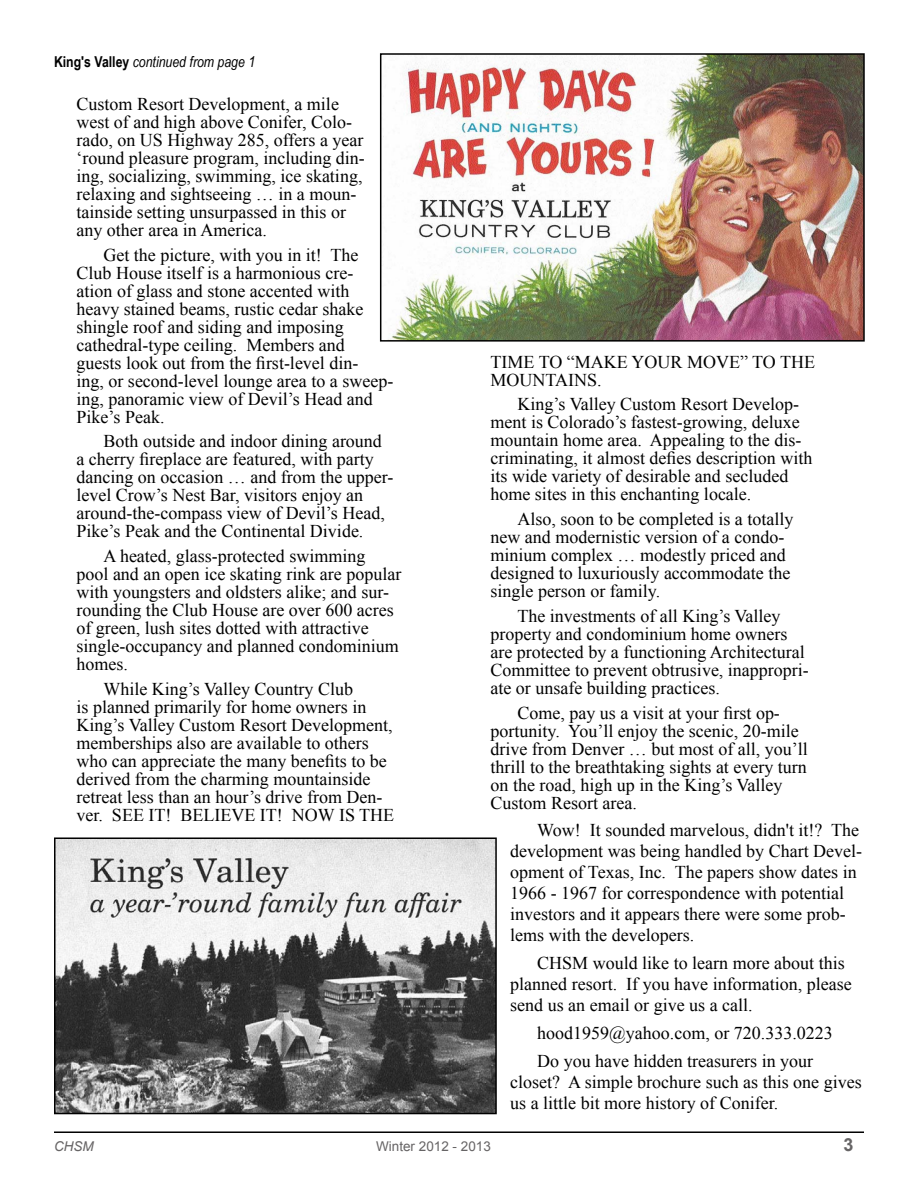
<style>
.page{position:relative;width:918px;height:1188px;background:#fff}
.page>*{position:absolute;margin:0;border:0;box-sizing:border-box;transform-origin:0 0}
.t1{font:18px/18px "Times New Roman";color:#000}
.t2{font:700 18px "Arial";color:#666465}
.t3{font:italic 15px "Arial Narrow";color:#000}
.t4{font:13.5px "Arial";color:#666465}
.t5{font:italic 13.5px "Arial";color:#666465}
.s1{font-weight:700;font-style:normal}
</style>
<div class="page">
<hr style="left:54px;top:1131px;width:810px;height:2px;background:#000">
<img style="left:383px;top:56px;width:479px;height:283px">
<div style="left:380px;top:53px;width:485px;height:289px;border:2px solid #000"></div>
<img style="left:57px;top:840px;width:437px;height:271px">
<div style="left:54px;top:837px;width:443px;height:277px;border:2px solid #000"></div>
<p class="t3" style="left:54px;top:52px;width:203px"><span class="s1">King's Valley</span> continued from page 1</p>
<p class="t1" style="left:76px;top:95px;width:290px">Custom Resort Development, a mile west of and high above Conifer, Colo&shy;rado, on US Highway 285, offers a year ‘round pleasure program, including din&shy;ing, socializing, swimming, ice skating, relaxing and sightseeing … in a moun&shy;tainside setting unsurpassed in this or any other area in America.</p>
<p class="t1" style="left:76px;top:245px;width:318px;text-indent:27px">Get the picture, with you in it! The Club House itself is a harmonious cre&shy;ation of glass and stone accented with heavy stained beams, rustic cedar shake shingle roof and siding and imposing cathedral-type ceiling. Members and guests look out from the first-level din-<br>ing, or second-level lounge area to a sweep&shy;ing, panoramic view of Devil’s Head and Pike’s Peak.</p>
<p class="t1" style="left:76px;top:432px;width:319px;text-indent:27px">Both outside and indoor dining around a cherry fireplace are featured, with party dancing on occasion … and from the upper&shy;level Crow’s Nest Bar, visitors enjoy an around-the-compass view of Devil’s Head, Pike’s Peak and the Continental Divide.</p>
<p class="t1" style="left:76px;top:547px;width:326px;text-indent:27px">A heated, glass-protected swimming pool and an open ice skating rink are popular with youngsters and oldsters alike; and sur&shy;rounding the Club House are over 600 acres of green, lush sites dotted with attractive single-occupancy and planned condominium homes.</p>
<p class="t1" style="left:76px;top:680px;width:319px;text-indent:27px">While King’s Valley Country Club<br>is planned primarily for home owners in King’s Valley Custom Resort Development, memberships also are available to others who can appreciate the many benefits to be derived from the charming mountainside retreat less than an hour’s drive from Den&shy;ver. SEE IT! BELIEVE IT! NOW IS THE</p>
<p class="t1" style="left:490px;top:352px;width:326px">TIME TO “MAKE YOUR MOVE” TO THE<br>MOUNTAINS.</p>
<p class="t1" style="left:490px;top:395px;width:324px;text-indent:27px">King’s Valley Custom Resort Develop&shy;ment is Colorado’s fastest-growing, deluxe mountain home area. Appealing to the dis&shy;criminating, it almost defies description with its wide variety of desirable and secluded home sites in this enchanting locale.</p>
<p class="t1" style="left:491px;top:510px;width:304px;text-indent:27px">Also, soon to be completed is a totally new and modernistic version of a condo&shy;minium complex … modestly priced and designed to luxuriously accommodate the single person or family.</p>
<p class="t1" style="left:491px;top:607px;width:320px;text-indent:27px">The investments of all King’s Valley property and condominium home owners are protected by a functioning Architectural Committee to prevent obtrusive, inappropri&shy;ate or unsafe building practices.</p>
<p class="t1" style="left:490px;top:703px;width:319px;text-indent:27px">Come, pay us a visit at your first op&shy;portunity. You’ll enjoy the scenic, 20-mile drive from Denver … but most of all, you’ll thrill to the breathtaking sights at every turn on the road, high up in the King’s Valley Custom Resort area.</p>
<p class="t1" style="left:510px;top:820px;width:353px;line-height:21px;text-indent:27px">Wow! It sounded marvelous, didn't it!? The development was being handled by Chart Devel&shy;opment of Texas, Inc. The papers show dates in 1966 - 1967 for correspondence with potential investors and it appears there were some prob&shy;lems with the developers.</p>
<p class="t1" style="left:510px;top:952px;width:343px;line-height:21px;text-indent:27px">CHSM would like to learn more about this planned resort. If you have information, please send us an email or give us a call.</p>
<p class="t1" style="left:537px;top:1019px;width:297px;line-height:27.8px">hood1959@yahoo.com, or 720.333.0223<br>Do you have hidden treasurers in your</p>
<p class="t1" style="left:510px;top:1071px;width:353px;line-height:21px">closet? A simple brochure such as this one gives us a little bit more history of Conifer.</p>
<p class="t5" style="left:54px;top:1137px;width:41px">CHSM</p>
<p class="t4" style="left:376px;top:1137px;width:116px">Winter 2012 - 2013</p>
<p class="t2" style="left:843px;top:1133px;width:12px">3</p>
</div>
